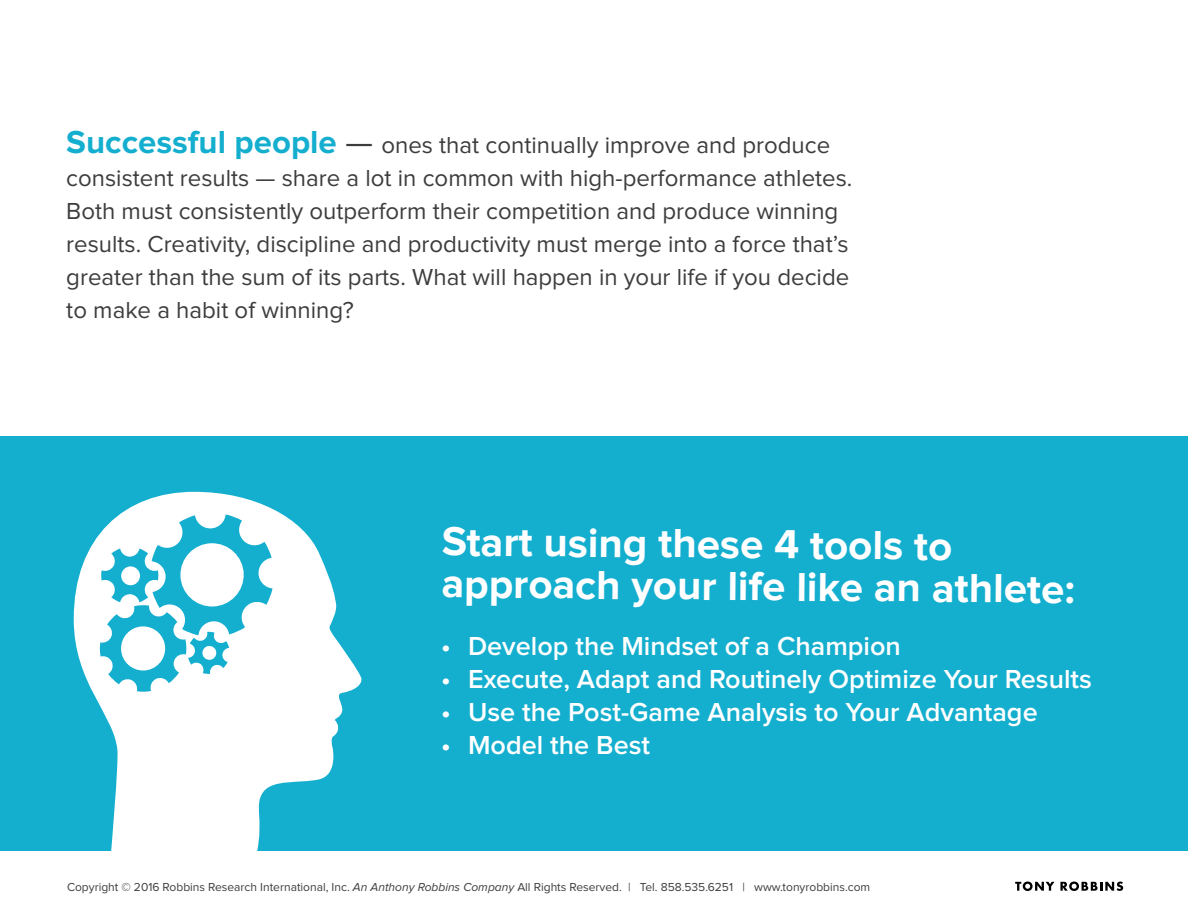
<style>
.page{position:relative;width:1188px;height:918px;background:#fff}
.page>*{position:absolute;margin:0;border:0;box-sizing:border-box;transform-origin:0 0}
.t1{font:700 42px/42.8px "Proxima Nova";letter-spacing:-.01em;color:#fff}
.t2{font:600 27px "Proxima Nova";color:#fff}
.t3{font:24px/33px "Proxima Nova";color:#3d3d3d}
.t4{font:12px "Proxima Nova";color:#3d3d3d}
.s1{font-weight:700;font-size:33px;color:#14aecf}
.s2{font-size:33px}
.s3{font-style:italic}
</style>
<div class="page">
<div style="left:0;top:436px;width:1188px;height:414px;background:#14aecf"></div>
<svg style="left:1015px;top:882px;width:39px;height:9px"></svg>
<svg style="left:1060px;top:882px;width:63px;height:9px"></svg>
<svg style="left:74px;top:492px;width:289px;height:359px;fill:#fff"></svg>
<p class="t3" style="left:66px;top:130px;width:788px"><span class="s1">Successful people</span> <span class="s2">—</span> ones that continually improve and produce consistent results — share a lot in common with high-performance athletes.<br>Both must consistently outperform their competition and produce winning results. Creativity, discipline and productivity must merge into a force that’s greater than the sum of its parts. What will happen in your life if you decide to make a habit of winning?</p>
<h1 class="t1" style="left:441px;top:524px;width:635px">Start using these 4 tools to approach your life like an athlete:</h1>
<p class="t2" style="left:441px;top:634px;width:461px">• Develop the Mindset of a Champion</p>
<p class="t2" style="left:441px;top:667px;width:652px">• Execute, Adapt and Routinely Optimize Your Results</p>
<p class="t2" style="left:441px;top:700px;width:598px">• Use the Post-Game Analysis to Your Advantage</p>
<p class="t2" style="left:441px;top:733px;width:211px">• Model the Best</p>
<p class="t4" style="left:67px;top:882px;width:805px">Copyright © 2016 Robbins Research International, Inc. <span class="s3">An Anthony Robbins Company</span> All Rights Reserved. | Tel. 858.535.6251 | www.tonyrobbins.com</p>
</div>
